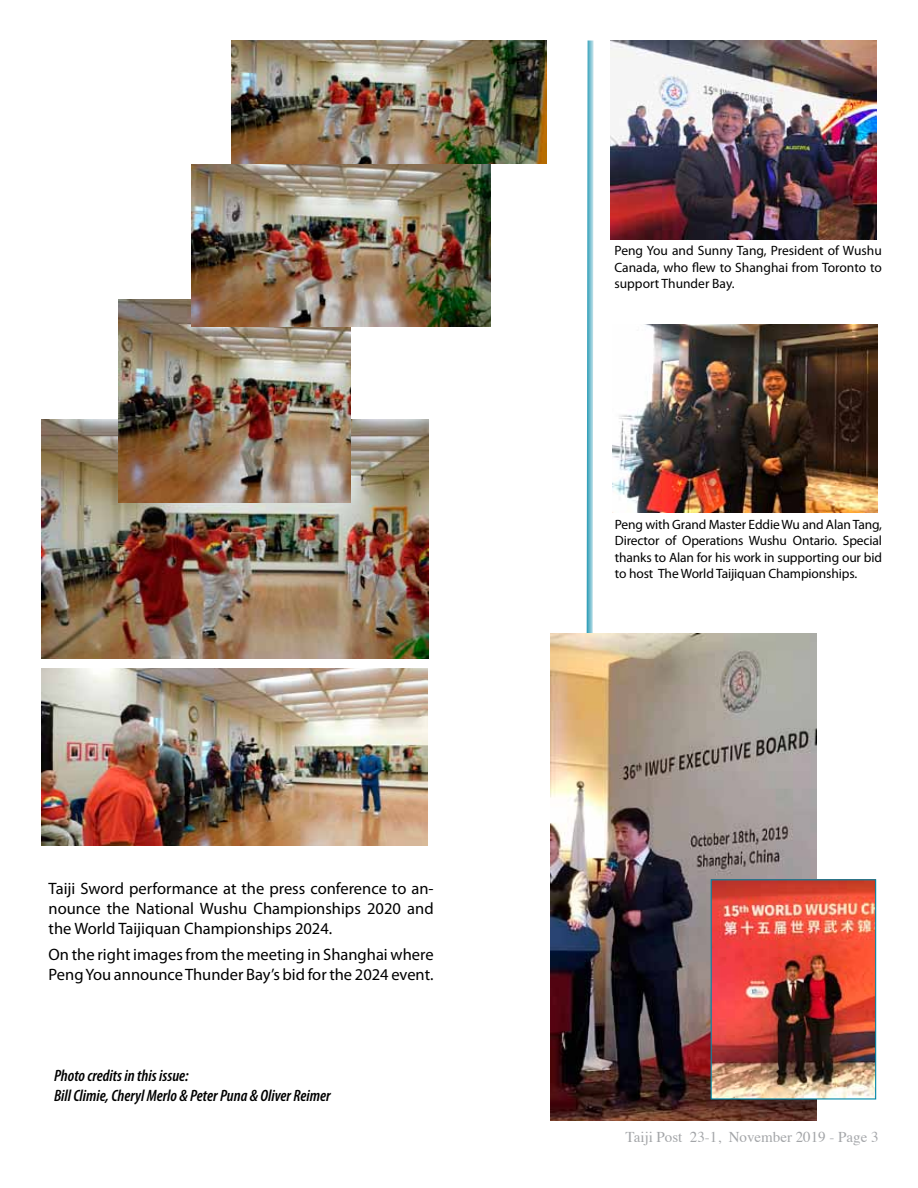
<style>
.page{position:relative;width:918px;height:1188px;background:#fff}
.page>*{position:absolute;margin:0;border:0;box-sizing:border-box;transform-origin:0 0}
.t1{font:16.5px/19.8px "Myriad Pro";color:#000;text-align:justify}
.t2{font:italic 600 condensed 16.5px/20.2px "Myriad Pro";color:#000}
.t3{font:15px "Times";color:#a3a5a8}
.t4{font:13.5px/16.5px "Myriad Pro";letter-spacing:-.01em;color:#000;text-align:justify}
.s1{color:#a5a7aa}
</style>
<div class="page">
<img style="left:42px;top:419px;width:386px;height:240px">
<img style="left:41px;top:668px;width:387px;height:177px">
<img style="left:611px;top:40px;width:265px;height:200px">
<img style="left:119px;top:299px;width:232px;height:203px">
<img style="left:191px;top:164px;width:300px;height:162px">
<img style="left:231px;top:40px;width:315px;height:124px">
<img style="left:612px;top:324px;width:266px;height:189px">
<svg style="left:585px;top:40px;width:10px;height:594px"></svg>
<img style="left:551px;top:634px;width:265px;height:487px">
<img style="left:713px;top:881px;width:161px;height:217px">
<div style="left:711px;top:879px;width:165px;height:221px;border:1px solid #0088a8"></div>
<p class="t1" style="left:49px;top:879px;width:387px">Taiji Sword performance at the press conference to an&shy;nounce the National Wushu Championships 2020 and the World Taijiquan Championships 2024.</p>
<p class="t1" style="left:49px;top:945px;width:387px">On the right images from the meeting in Shanghai where<br>Peng You announce Thunder Bay’s bid for the 2024 event.</p>
<p class="t2" style="left:54px;top:1065px;width:278px">Photo credits in this issue:<br>Bill Climie, Cheryl Merlo &amp; Peter Puna &amp; Oliver Reimer</p>
<p class="t4" style="left:615px;top:242px;width:269px">Peng You and Sunny Tang, President of Wushu Canada, who flew to Shanghai from Toronto to support Thunder Bay.</p>
<p class="t4" style="left:615px;top:516px;width:269px">Peng with Grand Master Eddie Wu and Alan Tang, Director of Operations Wushu Ontario. Special thanks to Alan for his work in supporting our bid to host The World Taijiquan Championships.</p>
<p class="t3" style="left:626px;top:1123px;width:255px">Taiji Post 23-1, November 2019 <span class="s1">- Page 3</span></p>
</div>
